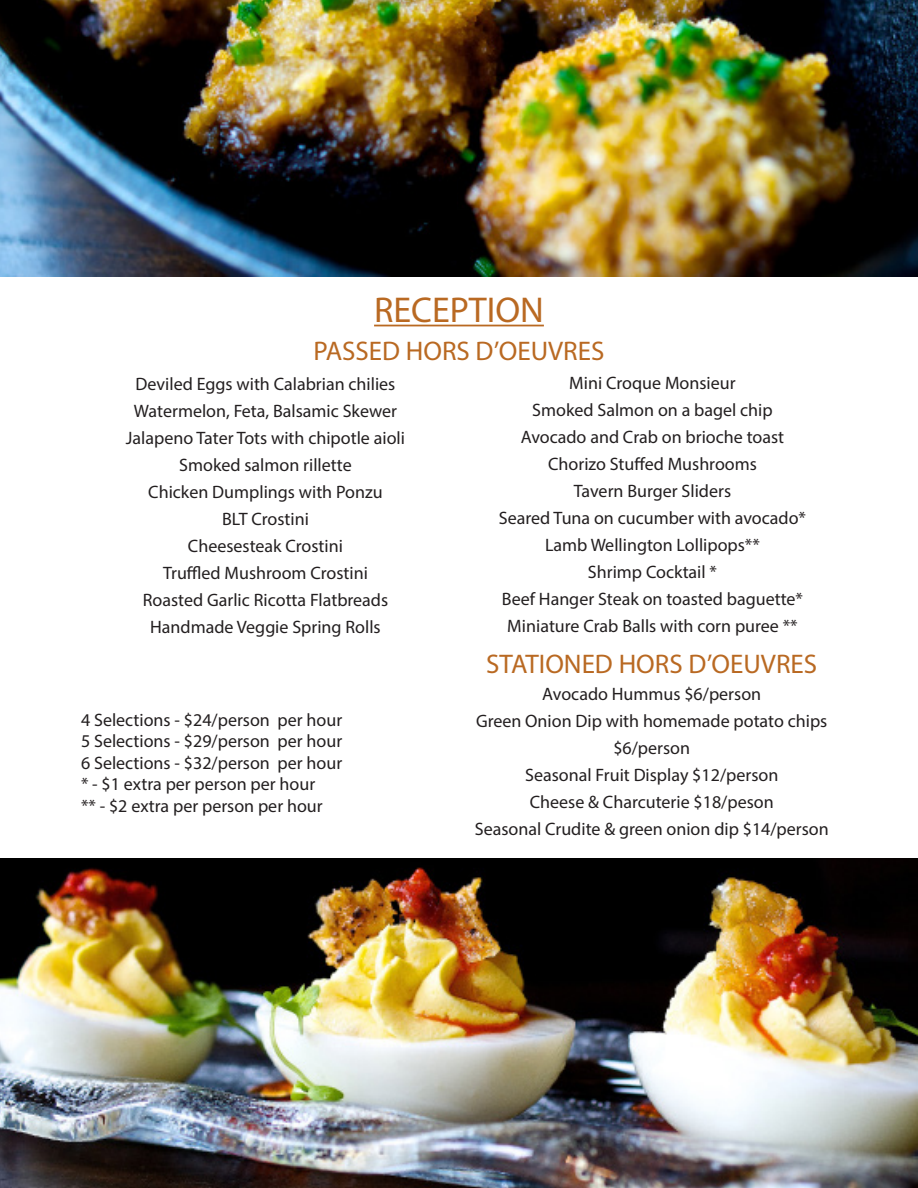
<style>
.page{position:relative;width:918px;height:1188px;background:#fff}
.page>*{position:absolute;margin:0;border:0;box-sizing:border-box;transform-origin:0 0}
.t1{font:36px "Myriad Pro";color:#b96922}
.t2{font:27px "Myriad Pro";color:#b96922}
.t3{font:18px/27px "Myriad Pro";color:#231f20;text-align:center}
</style>
<div class="page">
<hr style="left:374px;top:325px;width:170px;height:1px;background:#b96922">
<img style="left:0;top:858px;width:918px;height:330px">
<img style="left:0;top:0;width:918px;height:276px">
<p class="t1" style="left:374px;top:288px;width:171px">RECEPTION</p>
<p class="t2" style="left:314px;top:334px;width:292px">PASSED HORS D’OEUVRES</p>
<p class="t3" style="left:569px;top:369px;width:168px">Mini Croque Monsieur</p>
<p class="t3" style="left:532px;top:396px;width:242px">Smoked Salmon on a bagel chip</p>
<p class="t3" style="left:521px;top:423px;width:265px">Avocado and Crab on brioche toast</p>
<p class="t3" style="left:548px;top:450px;width:210px">Chorizo Stuffed Mushrooms</p>
<p class="t3" style="left:574px;top:477px;width:159px">Tavern Burger Sliders</p>
<p class="t3" style="left:499px;top:504px;width:309px">Seared Tuna on cucumber with avocado*</p>
<p class="t3" style="left:545px;top:531px;width:216px">Lamb Wellington Lollipops**</p>
<p class="t3" style="left:588px;top:558px;width:131px">Shrimp Cocktail *</p>
<p class="t3" style="left:502px;top:585px;width:303px">Beef Hanger Steak on toasted baguette*</p>
<p class="t3" style="left:507px;top:612px;width:292px">Miniature Crab Balls with corn puree **</p>
<p class="t3" style="left:136px;top:370px;width:261px">Deviled Eggs with Calabrian chilies</p>
<p class="t3" style="left:134px;top:397px;width:265px">Watermelon, Feta, Balsamic Skewer</p>
<p class="t3" style="left:126px;top:424px;width:281px">Jalapeno Tater Tots with chipotle aioli</p>
<p class="t3" style="left:179px;top:451px;width:174px">Smoked salmon rillette</p>
<p class="t3" style="left:148px;top:478px;width:236px">Chicken Dumplings with Ponzu</p>
<p class="t3" style="left:222px;top:505px;width:88px">BLT Crostini</p>
<p class="t3" style="left:188px;top:532px;width:157px">Cheesesteak Crostini</p>
<p class="t3" style="left:163px;top:559px;width:206px">Truffled Mushroom Crostini</p>
<p class="t3" style="left:143px;top:586px;width:247px">Roasted Garlic Ricotta Flatbreads</p>
<p class="t3" style="left:150px;top:613px;width:232px">Handmade Veggie Spring Rolls</p>
<p class="t3" style="left:81px;top:706px;width:263px">4 Selections - $24/person per hour</p>
<p class="t3" style="left:81px;top:727px;width:263px">5 Selections - $29/person per hour</p>
<p class="t3" style="left:81px;top:749px;width:263px">6 Selections - $32/person per hour</p>
<p class="t3" style="left:81px;top:771px;width:236px">* - $1 extra per person per hour</p>
<p class="t3" style="left:81px;top:792px;width:243px">** - $2 extra per person per hour</p>
<p class="t2" style="left:486px;top:647px;width:332px">STATIONED HORS D’OEUVRES</p>
<p class="t3" style="left:542px;top:680px;width:220px">Avocado Hummus $6/person</p>
<p class="t3" style="left:476px;top:707px;width:353px">Green Onion Dip with homemade potato chips $6/person</p>
<p class="t3" style="left:525px;top:761px;width:255px">Seasonal Fruit Display $12/person</p>
<p class="t3" style="left:530px;top:788px;width:245px">Cheese &amp; Charcuterie $18/peson</p>
<p class="t3" style="left:475px;top:815px;width:356px">Seasonal Crudite &amp; green onion dip $14/person</p>
</div>
